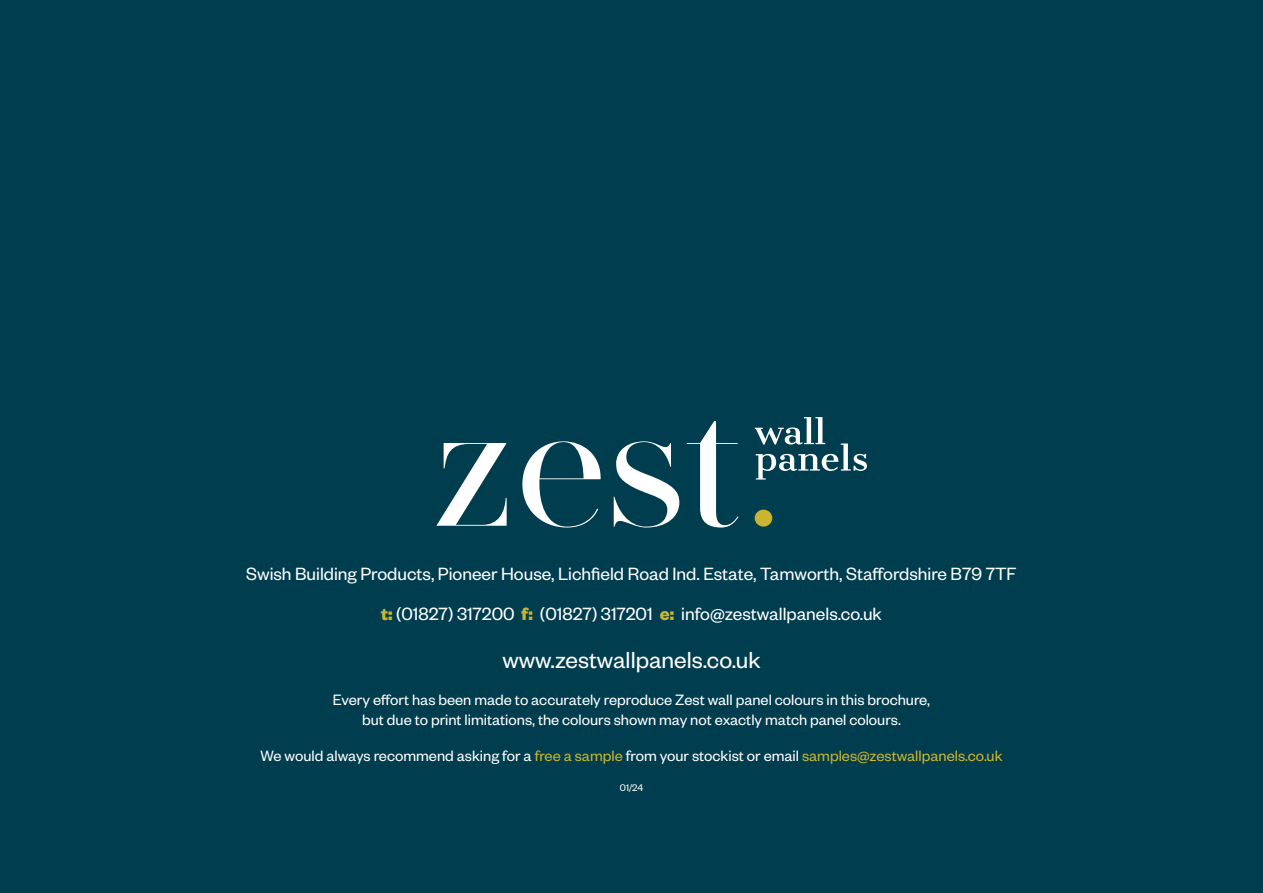
<style>
.page{position:relative;width:1263px;height:893px;background:#003d4f}
.page>*{position:absolute;margin:0;border:0;box-sizing:border-box;transform-origin:0 0}
.t1{font:25.5px "Founders Grotesk";color:#fff}
.t2{font:19.5px/40.3px "Founders Grotesk";color:#fff;text-align:center}
.t3{font:16.5px/19.8px "Founders Grotesk";color:#fff;text-align:center}
.t4{font:10.5px "Founders Grotesk";color:#fff}
.s1{font-weight:700;color:#cab52e}
.s2{color:#cab52e}
</style>
<div class="page">
<svg style="left:436px;top:443px;width:71px;height:83px"></svg>
<svg style="left:522px;top:441px;width:79px;height:86px"></svg>
<svg style="left:614px;top:441px;width:65px;height:86px"></svg>
<svg style="left:687px;top:421px;width:51px;height:106px"></svg>
<div style="left:755px;top:510px;width:17px;height:17px;background:#cab52e;border-radius:50%"></div>
<svg style="left:755px;top:417px;width:112px;height:63px"></svg>
<p class="t2" style="left:246px;top:555px;width:772px">Swish Building Products, Pioneer House, Lichfield Road Ind. Estate, Tamworth, Staffordshire B79 7TF <span class="s1">t:</span> (01827) 317200 <span class="s1">f:</span> (01827) 317201 <span class="s1">e:</span> info@zestwallpanels.co.uk</p>
<h1 class="t1" style="left:502px;top:650px;width:260px">www.zestwallpanels.co.uk</h1>
<p class="t3" style="left:333px;top:691px;width:599px">Every effort has been made to accurately reproduce Zest wall panel colours in this brochure, but due to print limitations, the colours shown may not exactly match panel colours.</p>
<p class="t3" style="left:260px;top:748px;width:744px">We would always recommend asking for a <span class="s2">free a sample</span> from your stockist or email <span class="s2">samples@zestwallpanels.co.uk</span></p>
<p class="t4" style="left:620px;top:783px;width:25px">01/24</p>
</div>
